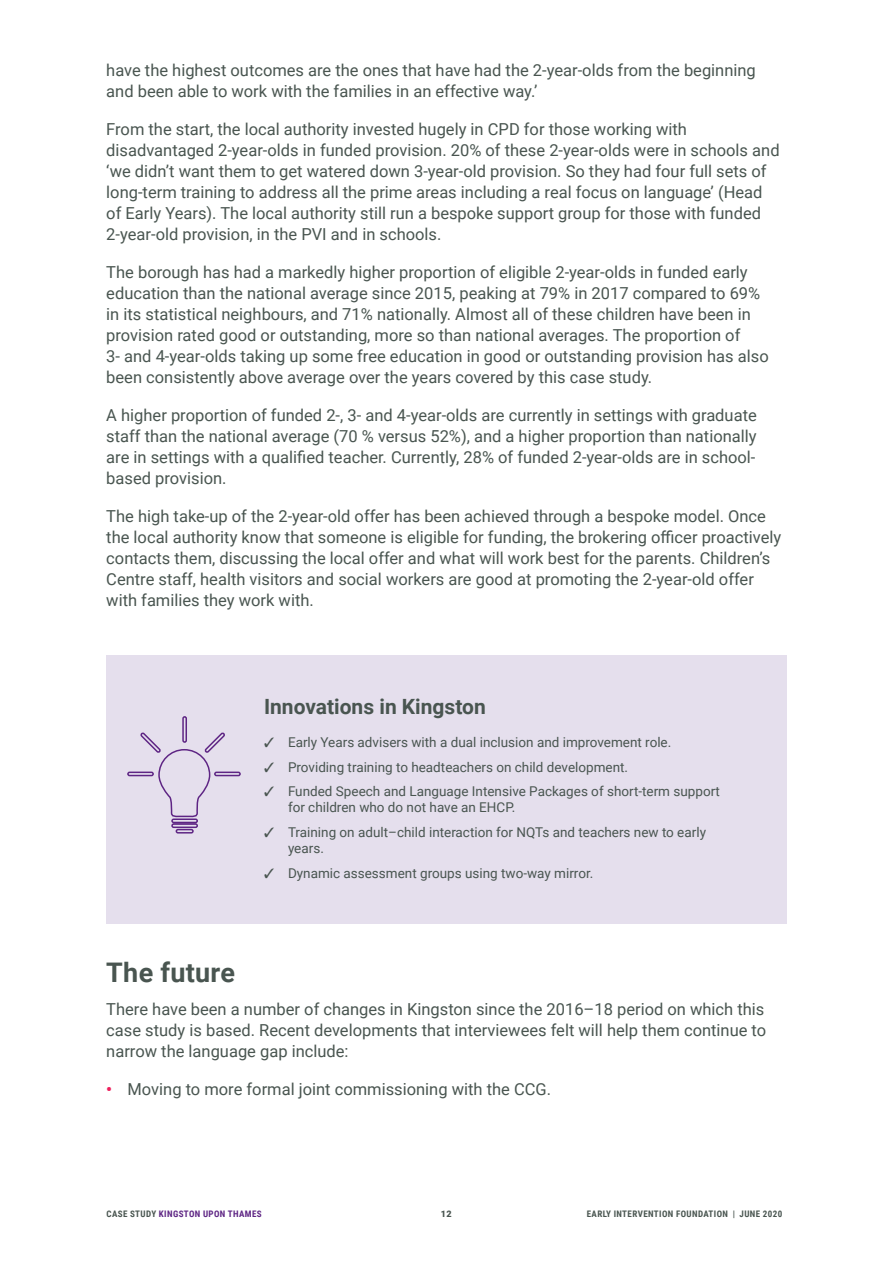
<style>
.page{position:relative;width:893px;height:1263px;background:#fff}
.page>*{position:absolute;margin:0;border:0;box-sizing:border-box;transform-origin:0 0}
.t1{font:700 27px "Roboto";letter-spacing:.01em;color:#495550}
.EIF_box_bold_head_bi{font:700 21px "Roboto";color:#495550}
.body_para{font:16.5px/21px "Roboto";color:#495550}
.t2{font:13.5px/16.2px "Roboto";color:#495550}
.t3{font:700 9px "Roboto Condensed";letter-spacing:.045em;color:#495550}
.t4{font:700 9px "Roboto Condensed";letter-spacing:.045em;color:#5e2584}
.t5{font:900 9px "Roboto";color:#495550}
.s1{font-weight:700;color:#ee1e5b}
.s2{color:#495550}
</style>
<div class="page">
<div style="left:106px;top:655px;width:681px;height:106px;background:#e5dfed"></div>
<div style="left:106px;top:743px;width:681px;height:115px;background:#e5dfed"></div>
<div style="left:106px;top:825px;width:681px;height:99px;background:#e5dfed"></div>
<svg style="left:127px;top:716px;width:114px;height:118px"></svg>
<p class="body_para" style="left:106px;top:59px;width:651px">have the highest outcomes are the ones that have had the 2-year-olds from the beginning and been able to work with the families in an effective way.’</p>
<p class="body_para" style="left:106px;top:118px;width:675px">From the start, the local authority invested hugely in CPD for those working with disadvantaged 2-year-olds in funded provision. 20% of these 2-year-olds were in schools and ‘we didn’t want them to get watered down 3-year-old provision. So they had four full sets of long-term training to address all the prime areas including a real focus on language’ (Head of Early Years). The local authority still run a bespoke support group for those with funded 2-year-old provision, in the PVI and in schools.</p>
<p class="body_para" style="left:106px;top:261px;width:664px">The borough has had a markedly higher proportion of eligible 2-year-olds in funded early education than the national average since 2015, peaking at 79% in 2017 compared to 69% in its statistical neighbours, and 71% nationally. Almost all of these children have been in provision rated good or outstanding, more so than national averages. The proportion of<br>3- and 4-year-olds taking up some free education in good or outstanding provision has also been consistently above average over the years covered by this case study.</p>
<p class="body_para" style="left:106px;top:404px;width:652px;text-align:justify">A higher proportion of funded 2-, 3- and 4-year-olds are currently in settings with graduate staff than the national average (70 % versus 52%), and a higher proportion than nationally are in settings with a qualified teacher. Currently, 28% of funded 2-year-olds are in school&shy;based provision.</p>
<p class="body_para" style="left:106px;top:505px;width:676px">The high take-up of the 2-year-old offer has been achieved through a bespoke model. Once the local authority know that someone is eligible for funding, the brokering officer proactively contacts them, discussing the local offer and what will work best for the parents. Children’s Centre staff, health visitors and social workers are good at promoting the 2-year-old offer with families they work with.</p>
<p class="EIF_box_bold_head_bi" style="left:264px;top:691px;width:223px">Innovations in Kingston</p>
<p class="t2" style="left:264px;top:733px;width:409px">✓ Early Years advisers with a dual inclusion and improvement role.</p>
<p class="t2" style="left:264px;top:758px;width:366px">✓ Providing training to headteachers on child development.</p>
<p class="t2" style="left:288px;top:783px;width:433px;text-indent:-24px">✓ Funded Speech and Language Intensive Packages of short-term support for children who do not have an EHCP.</p>
<p class="t2" style="left:288px;top:824px;width:420px;text-indent:-24px">✓ Training on adult–child interaction for NQTs and teachers new to early years.</p>
<p class="t2" style="left:264px;top:865px;width:331px">✓ Dynamic assessment groups using two-way mirror.</p>
<p class="t1" style="left:106px;top:953px;width:130px">The future</p>
<p class="body_para" style="left:106px;top:998px;width:661px;text-align:justify">There have been a number of changes in Kingston since the 2016–18 period on which this case study is based. Recent developments that interviewees felt will help them continue to narrow the language gap include:</p>
<p class="body_para" style="left:106px;top:1078px;width:446px"><span class="s1">•</span> Moving to more formal joint commissioning with the CCG.</p>
<p class="t4" style="left:106px;top:1207px;width:157px"><span class="s2">CASE STUDY</span> KINGSTON UPON THAMES</p>
<p class="t5" style="left:441px;top:1207px;width:12px">12</p>
<p class="t3" style="left:587px;top:1207px;width:197px">EARLY INTERVENTION FOUNDATION | JUNE 2020</p>
</div>
